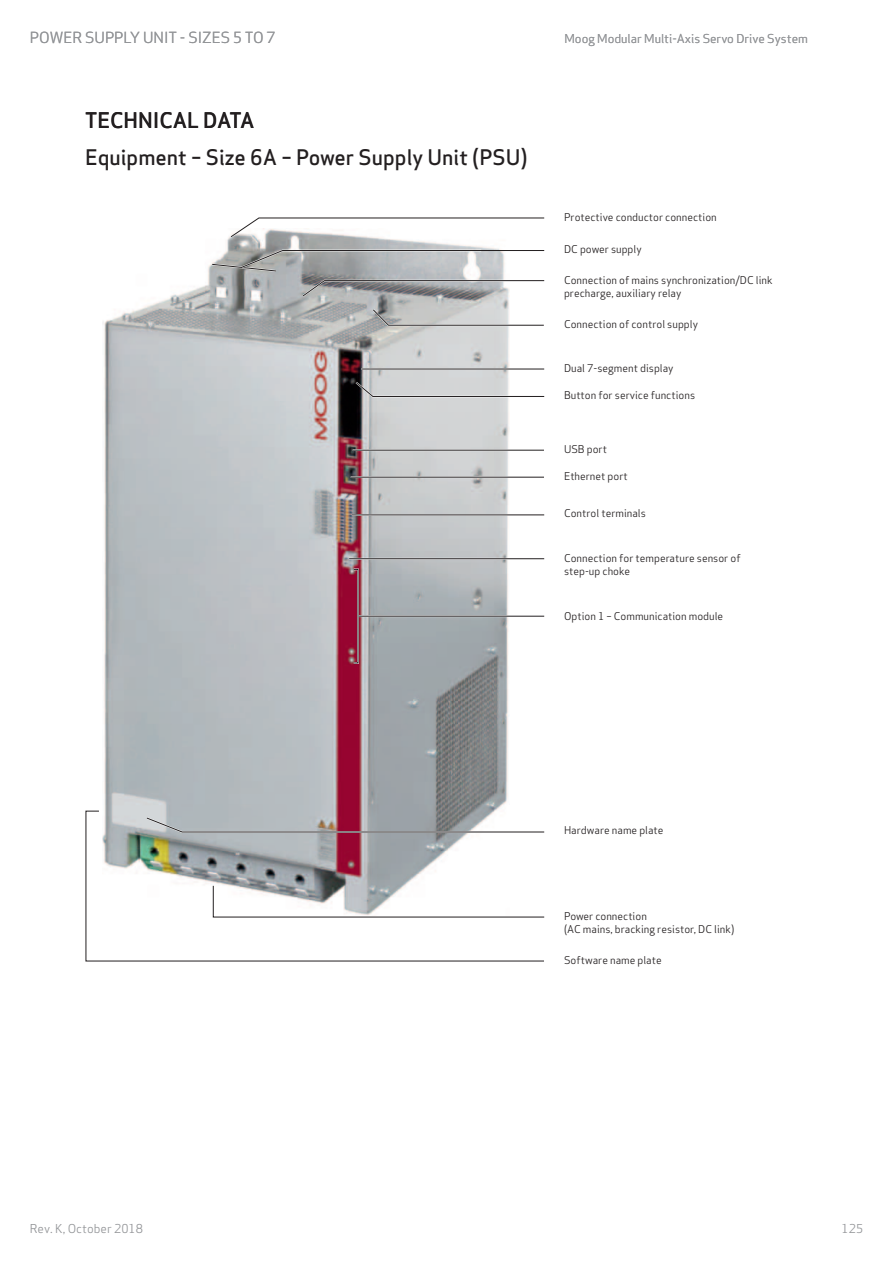
<style>
.page{position:relative;width:893px;height:1263px;background:#fff}
.page>*{position:absolute;margin:0;border:0;box-sizing:border-box;transform-origin:0 0}
.t1{font:500 21px "Apex Sans";color:#231f20}
.t2{font:15px "Apex Sans";color:#939598}
.t3{font:12px "Apex Sans";color:#939598}
.t4{font:10.5px/12.6px "Apex Sans";color:#231f20}
</style>
<div class="page">
<img style="left:102px;top:237px;width:407px;height:572px">
<hr style="left:361px;top:368px;width:182px;height:2px;background:#fff">
<hr style="left:361px;top:369px;width:183px;height:1px;background:#231f20">
<hr style="left:352px;top:514px;width:191px;height:2px;background:#fff">
<hr style="left:352px;top:514px;width:192px;height:1px;background:#231f20">
<hr style="left:349px;top:558px;width:194px;height:2px;background:#fff">
<hr style="left:349px;top:558px;width:195px;height:1px;background:#231f20">
<hr style="left:353px;top:449px;width:190px;height:2px;background:#fff">
<hr style="left:353px;top:450px;width:191px;height:1px;background:#231f20">
<hr style="left:351px;top:476px;width:192px;height:2px;background:#fff">
<hr style="left:351px;top:477px;width:193px;height:1px;background:#231f20">
<svg style="left:229px;top:217px;width:316px;height:22px"></svg>
<svg style="left:300px;top:279px;width:245px;height:19px;background:#a6a7a9"></svg>
<svg style="left:210px;top:249px;width:335px;height:24px"></svg>
<svg style="left:371px;top:307px;width:173px;height:20px"></svg>
<svg style="left:354px;top:380px;width:191px;height:18px"></svg>
<svg style="left:85px;top:810px;width:460px;height:152px"></svg>
<hr style="left:358px;top:615px;width:186px;height:2px;background:#fff">
<hr style="left:358px;top:616px;width:186px;height:1px;background:#231f20">
<h2 class="t2" style="left:30px;top:25px;width:247px">POWER SUPPLY UNIT - Sizes 5 to 7</h2>
<p class="t3" style="left:564px;top:28px;width:245px">Moog Modular Multi-Axis Servo Drive System</p>
<h1 class="t1" style="left:85px;top:101px;width:171px">TECHNICAL DATA</h1>
<h1 class="t1" style="left:85px;top:138px;width:444px">EQUIPMENT – SIZE 6A – POWER SUPPLY UNIT (PSU)</h1>
<p class="t4" style="left:564px;top:210px;width:154px">Protective conductor connection</p>
<p class="t4" style="left:564px;top:241px;width:79px">DC power supply</p>
<p class="t4" style="left:564px;top:273px;width:210px">Connection of mains synchronization/DC link precharge, auxiliary relay</p>
<p class="t4" style="left:564px;top:317px;width:136px">Connection of control supply</p>
<p class="t4" style="left:564px;top:361px;width:111px">Dual 7-segment display</p>
<p class="t4" style="left:564px;top:388px;width:133px">Button for service functions</p>
<p class="t4" style="left:564px;top:442px;width:44px">USB port</p>
<p class="t4" style="left:564px;top:469px;width:65px">Ethernet port</p>
<p class="t4" style="left:564px;top:506px;width:83px">Control terminals</p>
<p class="t4" style="left:564px;top:551px;width:178px">Connection for temperature sensor of step-up choke</p>
<p class="t4" style="left:564px;top:609px;width:161px">Option 1 – Communication module</p>
<p class="t4" style="left:564px;top:823px;width:101px">Hardware name plate</p>
<p class="t4" style="left:564px;top:909px;width:172px">Power connection<br>(AC mains, bracking resistor, DC link)</p>
<p class="t4" style="left:564px;top:953px;width:99px">Software name plate</p>
<p class="t3" style="left:30px;top:1219px;width:115px">Rev. K, October 2018</p>
<p class="t3" style="left:842px;top:1219px;width:23px">125</p>
</div>
